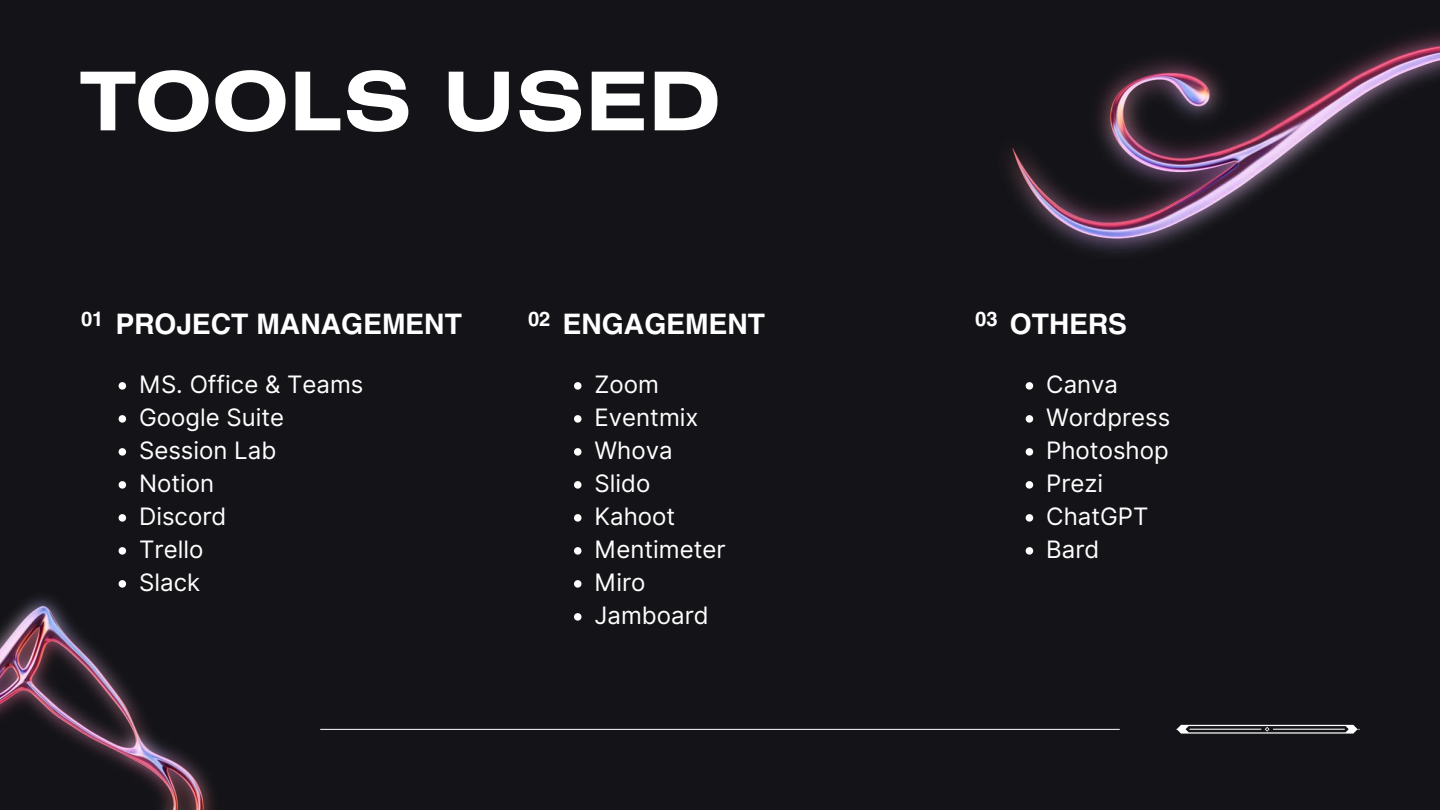
<style>
.page{position:relative;width:1440px;height:810px;background:#141418}
.page>*{position:absolute;margin:0;border:0;box-sizing:border-box;transform-origin:0 0}
.t1{font:700 80.8px "Helios Ext";color:#fff}
.t2{font:700 28px "Helios";color:#fff}
.t3{font:24px/33px "Inter";color:#fff}
.t4{font:700 20px "Helios";color:#fff}
</style>
<div class="page">
<img style="left:1007px;top:32px;width:433px;height:221px">
<hr style="left:320px;top:729px;width:800px;height:1px;background:#fff">
<svg style="left:1177px;top:724px;width:182px;height:10px"></svg>
<img style="left:0;top:597px;width:214px;height:213px">
<svg style="left:574px;top:382px;width:7px;height:8px"></svg>
<svg style="left:574px;top:415px;width:7px;height:8px"></svg>
<svg style="left:574px;top:448px;width:7px;height:8px"></svg>
<svg style="left:574px;top:481px;width:7px;height:8px"></svg>
<svg style="left:574px;top:514px;width:7px;height:8px"></svg>
<svg style="left:574px;top:547px;width:7px;height:8px"></svg>
<svg style="left:574px;top:580px;width:7px;height:8px"></svg>
<svg style="left:574px;top:613px;width:7px;height:8px"></svg>
<svg style="left:119px;top:382px;width:7px;height:8px"></svg>
<svg style="left:119px;top:415px;width:7px;height:8px"></svg>
<svg style="left:119px;top:448px;width:7px;height:8px"></svg>
<svg style="left:119px;top:481px;width:7px;height:8px"></svg>
<svg style="left:119px;top:514px;width:7px;height:8px"></svg>
<svg style="left:119px;top:547px;width:7px;height:8px"></svg>
<svg style="left:119px;top:580px;width:7px;height:8px"></svg>
<svg style="left:1026px;top:382px;width:7px;height:8px"></svg>
<svg style="left:1026px;top:415px;width:7px;height:8px"></svg>
<svg style="left:1026px;top:448px;width:7px;height:8px"></svg>
<svg style="left:1026px;top:481px;width:7px;height:8px"></svg>
<svg style="left:1026px;top:514px;width:7px;height:8px"></svg>
<svg style="left:1026px;top:547px;width:7px;height:8px"></svg>
<h1 class="t1" style="left:81px;top:72px;width:641px">TOOLS USED</h1>
<p class="t4" style="left:81px;top:306px;width:24px">01</p>
<p class="t4" style="left:528px;top:306px;width:24px">02</p>
<p class="t2" style="left:1010px;top:306px;width:119px">OTHERS</p>
<p class="t4" style="left:975px;top:306px;width:24px">03</p>
<p class="t2" style="left:116px;top:306px;width:348px">PROJECT MANAGEMENT</p>
<p class="t2" style="left:563px;top:306px;width:204px">ENGAGEMENT</p>
<p class="t3" style="left:139px;top:368px;width:226px">MS. Office &amp; Teams<br>Google Suite<br>Session Lab<br>Notion<br>Discord<br>Trello<br>Slack</p>
<p class="t3" style="left:595px;top:368px;width:133px">Zoom<br>Eventmix<br>Whova<br>Slido<br>Kahoot<br>Mentimeter<br>Miro<br>Jamboard</p>
<p class="t3" style="left:1046px;top:368px;width:126px">Canva<br>Wordpress<br>Photoshop<br>Prezi<br>ChatGPT<br>Bard</p>
</div>
